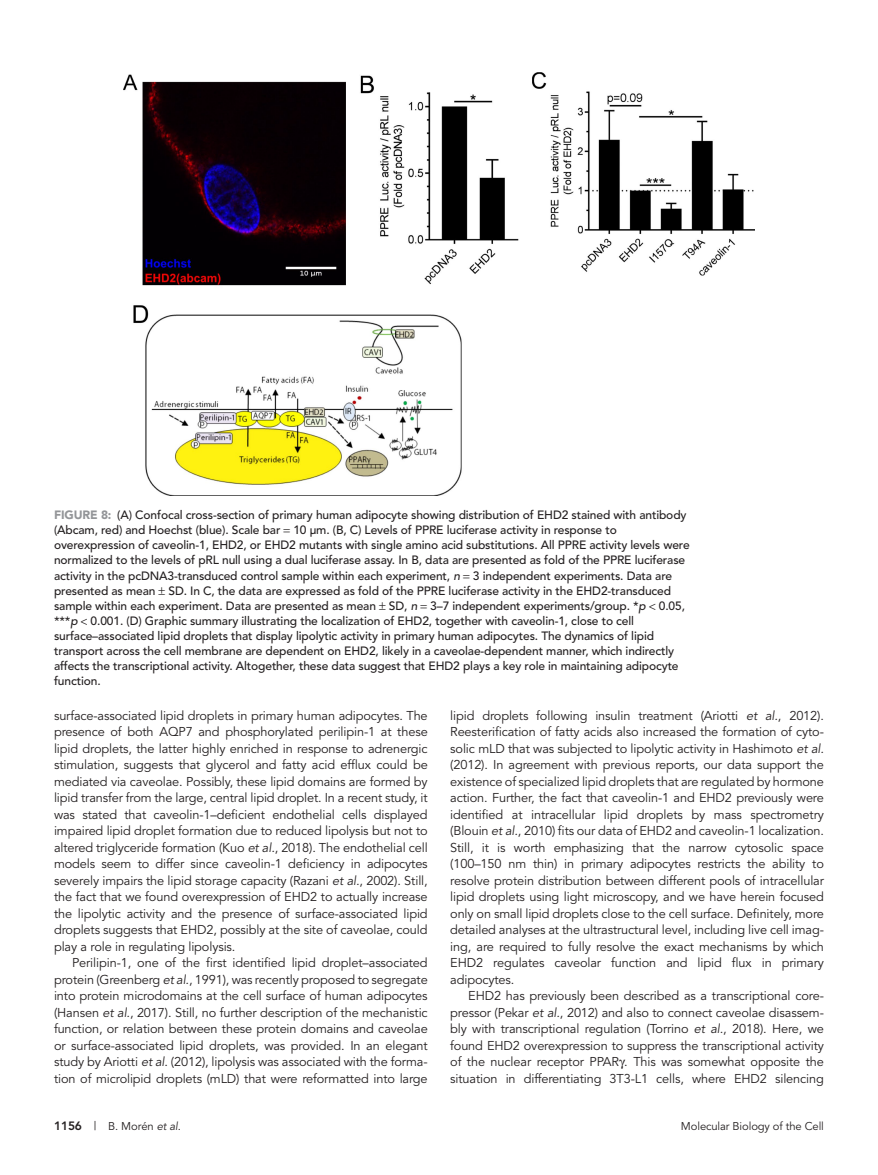
<style>
.page{position:relative;width:878px;height:1175px;background:#fff}
.page>*{position:absolute;margin:0;border:0;box-sizing:border-box;transform-origin:0 0}
.Para{font:12.75px/16.5px "Avenir";letter-spacing:-.01em;color:#231f20;text-align:justify}
.FigCaption_35_5p{font:500 12px/15px "Avenir";letter-spacing:-.01em;color:#231f20}
.t1{font:11.25px "Avenir";letter-spacing:-.01em;color:#231f20}
.s1{font-weight:900;color:#939598}
.s2{font-style:italic}
.s3{font-weight:800;font-size:12px}
.s4{font-size:12px}
</style>
<div class="page">
<img style="left:124px;top:72px;width:630px;height:423px">
<p class="FigCaption_35_5p" style="left:54px;top:508px;width:637px"><span class="s1">FIGURE 8:</span> (A) Confocal cross-section of primary human adipocyte showing distribution of EHD2 stained with antibody (Abcam, red) and Hoechst (blue). Scale bar 10 µm. (B, C) Levels of PPRE luciferase activity in response to overexpression of caveolin-1, EHD2, or EHD2 mutants with single amino acid substitutions. All PPRE activity levels were normalized to the levels of pRL null using a dual luciferase assay. In B, data are presented as fold of the PPRE luciferase activity in the pcDNA3-transduced control sample within each experiment, <span class="s2">n</span> 3 independent experiments. Data are presented as mean SD. In C, the data are expressed as fold of the PPRE luciferase activity in the EHD2-transduced sample within each experiment. Data are presented as mean SD, <span class="s2">n</span> 3–7 independent experiments/group. *<span class="s2">p</span> 0.05, ***<span class="s2">p</span> 0.001. (D) Graphic summary illustrating the localization of EHD2, together with caveolin-1, close to cell surface–associated lipid droplets that display lipolytic activity in primary human adipocytes. The dynamics of lipid transport across the cell membrane are dependent on EHD2, likely in a caveolae-dependent manner, which indirectly affects the transcriptional activity. Altogether, these data suggest that EHD2 plays a key role in maintaining adipocyte function.</p>
<p class="Para" style="left:54px;top:707px;width:375px">surface-associated lipid droplets in primary human adipocytes. The presence of both AQP7 and phosphorylated perilipin-1 at these lipid droplets, the latter highly enriched in response to adrenergic stimulation, suggests that glycerol and fatty acid efflux could be mediated via caveolae. Possibly, these lipid domains are formed by lipid transfer from the large, central lipid droplet. In a recent study, it was stated that caveolin-1–deficient endothelial cells displayed impaired lipid droplet formation due to reduced lipolysis but not to altered triglyceride formation (Kuo <span class="s2">et al.</span>, 2018). The endothelial cell models seem to differ since caveolin-1 deficiency in adipocytes severely impairs the lipid storage capacity (Razani <span class="s2">et al.</span>, 2002). Still, the fact that we found overexpression of EHD2 to actually increase the lipolytic activity and the presence of surface-associated lipid droplets suggests that EHD2, possibly at the site of caveolae, could play a role in regulating lipolysis.</p>
<p class="Para" style="left:54px;top:955px;width:375px;text-indent:18px">Perilipin-1, one of the first identified lipid droplet–associated protein (Greenberg <span class="s2">et al.</span>, 1991), was recently proposed to segregate into protein microdomains at the cell surface of human adipocytes (Hansen <span class="s2">et al.</span>, 2017). Still, no further description of the mechanistic function, or relation between these protein domains and caveolae or surface-associated lipid droplets, was provided. In an elegant study by Ariotti <span class="s2">et al</span>. (2012), lipolysis was associated with the forma&shy;tion of microlipid droplets (mLD) that were reformatted into large</p>
<p class="Para" style="left:450px;top:707px;width:375px">lipid droplets following insulin treatment (Ariotti <span class="s2">et al.</span>, 2012).<br>Reesterification of fatty acids also increased the formation of cyto&shy;solic mLD that was subjected to lipolytic activity in Hashimoto <span class="s2">et al. </span>(2012). In agreement with previous reports, our data support the existence of specialized lipid droplets that are regulated by hormone action. Further, the fact that caveolin-1 and EHD2 previously were identified at intracellular lipid droplets by mass spectrometry (Blouin <span class="s2">et al.</span>, 2010) fits our data of EHD2 and caveolin-1 localization.<br>Still, it is worth emphasizing that the narrow cytosolic space (100–150 nm thin) in primary adipocytes restricts the ability to resolve protein distribution between different pools of intracellular lipid droplets using light microscopy, and we have herein focused only on small lipid droplets close to the cell surface. Definitely, more detailed analyses at the ultrastructural level, including live cell imag&shy;ing, are required to fully resolve the exact mechanisms by which EHD2 regulates caveolar function and lipid flux in primary adipocytes.</p>
<p class="Para" style="left:450px;top:988px;width:375px;text-indent:18px">EHD2 has previously been described as a transcriptional core&shy;pressor (Pekar <span class="s2">et al.</span>, 2012) and also to connect caveolae disassem&shy;bly with transcriptional regulation (Torrino <span class="s2">et al.</span>, 2018). Here, we found EHD2 overexpression to suppress the transcriptional activity of the nuclear receptor PPAR . This was somewhat opposite the situation in differentiating 3T3-L1 cells, where EHD2 silencing</p>
<p class="t1" style="left:54px;top:1119px;width:128px"><span class="s3">1156</span> <span class="s4">|</span> B. Morén <span class="s2">et al</span>.</p>
<p class="t1" style="left:681px;top:1119px;width:144px">Molecular Biology of the Cell</p>
</div>
